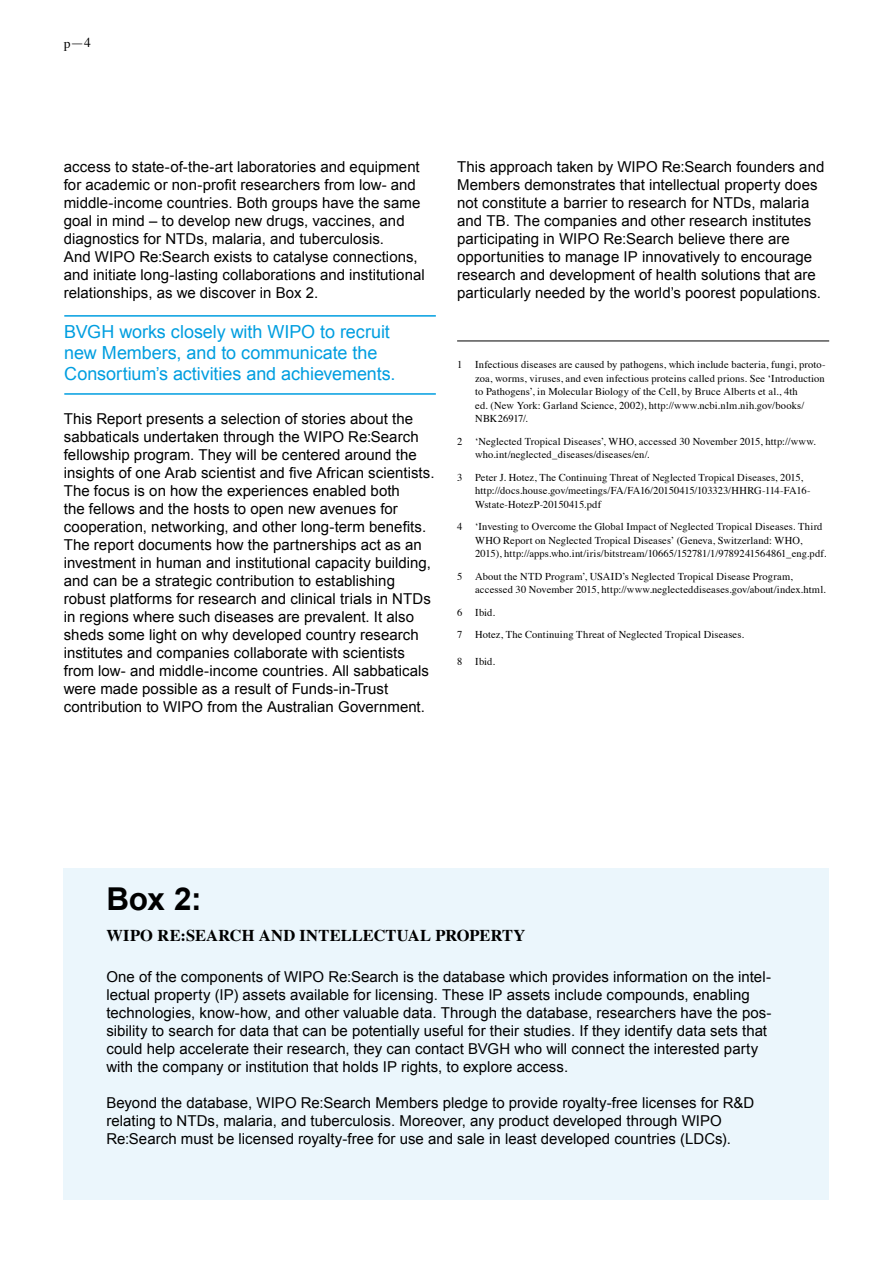
<style>
.page{position:relative;width:893px;height:1263px;background:#fff}
.page>*{position:absolute;margin:0;border:0;box-sizing:border-box;transform-origin:0 0}
.t1{font:700 31.5px "Arial";color:#000}
.t2{font:18px/21px "Arial";letter-spacing:-.005em;color:#009ee0}
.t3{font:700 16.5px "Times";letter-spacing:.005em;color:#000}
.t4{font:15px/18px "Arial";letter-spacing:.005em;color:#000}
.t5{font:13.5px "Times";color:#000}
.t6{font:10.5px/13.5px "Times";letter-spacing:.01em;color:#000}
</style>
<div class="page">
<hr style="left:457px;top:341px;width:372px;height:1px;background:#000">
<div style="left:64px;top:868px;width:765px;height:331px;background:#ebf6fc"></div>
<hr style="left:64px;top:315px;width:372px;height:2px;background:#009ee0">
<hr style="left:64px;top:393px;width:372px;height:2px;background:#009ee0">
<p class="t5" style="left:64px;top:29px;width:28px">p—4</p>
<p class="t4" style="left:64px;top:158px;width:362px">access to state-of-the-art laboratories and equipment for academic or non-profit researchers from low- and middle-income countries. Both groups have the same goal in mind – to develop new drugs, vaccines, and diagnostics for NTDs, malaria, and tuberculosis.<br>And WIPO Re:Search exists to catalyse connections, and initiate long-lasting collaborations and institutional relationships, as we discover in Box 2.</p>
<p class="t2" style="left:64px;top:322px;width:333px">BVGH works closely with WIPO to recruit new Members, and to communicate the<br>Consortium’s activities and achievements.</p>
<p class="t4" style="left:64px;top:410px;width:372px">This Report presents a selection of stories about the sabbaticals undertaken through the WIPO Re:Search fellowship program. They will be centered around the insights of one Arab scientist and five African scientists.<br>The focus is on how the experiences enabled both<br>the fellows and the hosts to open new avenues for cooperation, networking, and other long-term benefits.<br>The report documents how the partnerships act as an investment in human and institutional capacity building, and can be a strategic contribution to establishing robust platforms for research and clinical trials in NTDs in regions where such diseases are prevalent. It also sheds some light on why developed country research institutes and companies collaborate with scientists from low- and middle-income countries. All sabbaticals were made possible as a result of Funds-in-Trust contribution to WIPO from the Australian Government.</p>
<p class="t4" style="left:457px;top:158px;width:369px">This approach taken by WIPO Re:Search founders and Members demonstrates that intellectual property does not constitute a barrier to research for NTDs, malaria and TB. The companies and other research institutes participating in WIPO Re:Search believe there are opportunities to manage IP innovatively to encourage research and development of health solutions that are particularly needed by the world’s poorest populations.</p>
<p class="t6" style="left:475px;top:357px;width:352px;text-indent:-18px">1 Infectious diseases are caused by pathogens, which include bacteria, fungi, proto&shy;zoa, worms, viruses, and even infectious proteins called prions. See ‘Introduction to Pathogens’, in Molecular Biology of the Cell, by Bruce Alberts et al., 4th<br>ed. (New York: Garland Science, 2002), http://www.ncbi.nlm.nih.gov/books/ NBK26917/.</p>
<p class="t6" style="left:475px;top:434px;width:342px;text-indent:-18px">2 ‘Neglected Tropical Diseases’, WHO, accessed 30 November 2015, http://www. who.int/neglected_diseases/diseases/en/.</p>
<p class="t6" style="left:475px;top:470px;width:337px;text-indent:-18px">3 Peter J. Hotez, The Continuing Threat of Neglected Tropical Diseases, 2015, http://docs.house.gov/meetings/FA/FA16/20150415/103323/HHRG-114-FA16-<br>Wstate-HotezP-20150415.pdf</p>
<p class="t6" style="left:475px;top:519px;width:353px;text-indent:-18px">4 ‘Investing to Overcome the Global Impact of Neglected Tropical Diseases. Third<br>WHO Report on Neglected Tropical Diseases’ (Geneva, Switzerland: WHO,<br>2015), http://apps.who.int/iris/bitstream/10665/152781/1/9789241564861_eng.pdf.</p>
<p class="t6" style="left:475px;top:569px;width:352px;text-indent:-18px">5 About the NTD Program’, USAID’s Neglected Tropical Disease Program, accessed 30 November 2015, http://www.neglecteddiseases.gov/about/index.html.</p>
<p class="t6" style="left:457px;top:600px;width:288px;line-height:22.5px">6 Ibid.<br>7 Hotez, The Continuing Threat of Neglected Tropical Diseases.</p>
<p class="t6" style="left:457px;top:654px;width:39px">8 Ibid.</p>
<h1 class="t1" style="left:106px;top:878px;width:97px">Box 2:</h1>
<p class="t3" style="left:106px;top:920px;width:420px">WIPO RE:SEARCH AND INTELLECTUAL PROPERTY</p>
<p class="t4" style="left:106px;top:968px;width:667px">One of the components of WIPO Re:Search is the database which provides information on the intel&shy;lectual property (IP) assets available for licensing. These IP assets include compounds, enabling technologies, know-how, and other valuable data. Through the database, researchers have the pos&shy;sibility to search for data that can be potentially useful for their studies. If they identify data sets that could help accelerate their research, they can contact BVGH who will connect the interested party with the company or institution that holds IP rights, to explore access.</p>
<p class="t4" style="left:106px;top:1094px;width:649px">Beyond the database, WIPO Re:Search Members pledge to provide royalty-free licenses for R&amp;D relating to NTDs, malaria, and tuberculosis. Moreover, any product developed through WIPO<br>Re:Search must be licensed royalty-free for use and sale in least developed countries (LDCs).</p>
</div>
